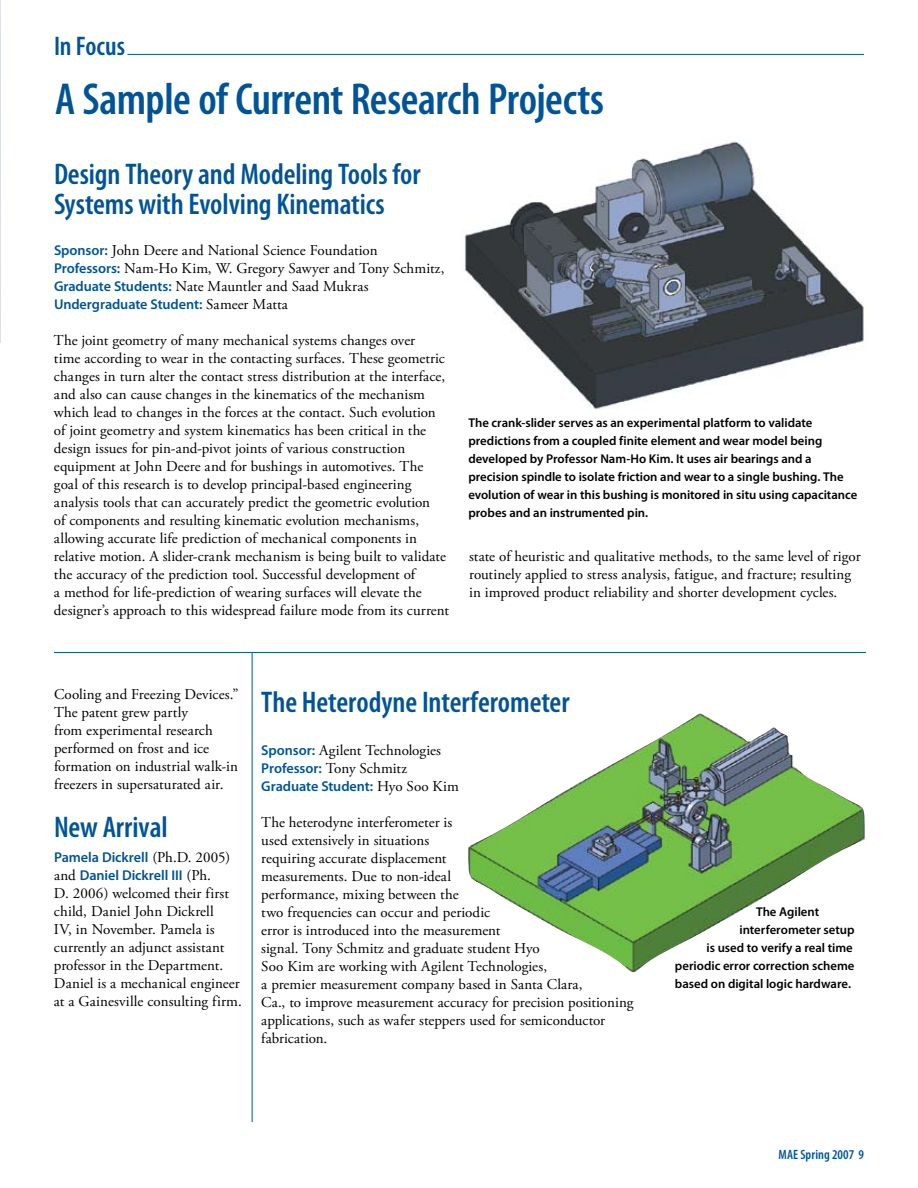
<style>
.page{position:relative;width:918px;height:1188px;background:#fff}
.page>*{position:absolute;margin:0;border:0;box-sizing:border-box;transform-origin:0 0}
.t1{font:600 condensed 45px "Myriad Pro";letter-spacing:-.01em;color:#005496}
.t2{font:600 condensed 30px/30px "Myriad Pro";letter-spacing:-.005em;color:#005496}
.t3{font:600 condensed 27px "Myriad Pro";color:#005496}
.t4{font:15px/18px "Adobe Garamond Pro";letter-spacing:.005em;color:#000}
.t5{font:600 14.25px/18px "Myriad Pro";letter-spacing:-.005em;color:#005496}
.t6{font:600 condensed 13.5px "Myriad Pro";letter-spacing:.01em;color:#005496}
.t7{font:600 12.75px/18px "Myriad Pro";color:#000}
.s1{font-family:"Myriad Pro";font-weight:600;font-size:14.25px;color:#005496}
.s2{font-family:"Adobe Garamond Pro";font-weight:400;font-size:15px;color:#000}
</style>
<div class="page">
<img style="left:464px;top:141px;width:400px;height:269px">
<img style="left:468px;top:713px;width:397px;height:259px">
<hr style="left:252px;top:653px;width:1px;height:469px;background:#005496">
<hr style="left:54px;top:652px;width:812px;height:1px;background:#005496">
<hr style="left:127px;top:54px;width:737px;height:1px;background:#005496">
<img style="left:0;top:0;width:1px;height:342px">
<h3 class="t3" style="left:54px;top:29px;width:73px">In Focus</h3>
<h1 class="t1" style="left:55px;top:71px;width:550px">A Sample of Current Research Projects</h1>
<h2 class="t2" style="left:54px;top:158px;width:368px">Design Theory and Modeling Tools for<br>Systems with Evolving Kinematics</h2>
<p class="t4" style="left:54px;top:242px;width:392px"><span class="s1">Sponsor:</span> John Deere and National Science Foundation<br><span class="s1">Professors:</span> Nam-Ho Kim, W. Gregory Sawyer and Tony Schmitz,<br><span class="s1">Graduate Students:</span> Nate Mauntler and Saad Mukras</p>
<p class="t5" style="left:54px;top:295px;width:236px">Undergraduate Student: <span class="s2">Sameer Matta</span></p>
<p class="t4" style="left:54px;top:332px;width:397px">The joint geometry of many mechanical systems changes over<br>time according to wear in the contacting surfaces. These geometric changes in turn alter the contact stress distribution at the interface, and also can cause changes in the kinematics of the mechanism which lead to changes in the forces at the contact. Such evolution of joint geometry and system kinematics has been critical in the design issues for pin-and-pivot joints of various construction equipment at John Deere and for bushings in automotives. The goal of this research is to develop principal-based engineering analysis tools that can accurately predict the geometric evolution<br>of components and resulting kinematic evolution mechanisms, allowing accurate life prediction of mechanical components in relative motion. A slider-crank mechanism is being built to validate the accuracy of the prediction tool. Successful development of<br>a method for life-prediction of wearing surfaces will elevate the designer’s approach to this widespread failure mode from its current</p>
<p class="t7" style="left:468px;top:413px;width:391px">The crank-slider serves as an experimental platform to validate predictions from a coupled finite element and wear model being developed by Professor Nam-Ho Kim. It uses air bearings and a precision spindle to isolate friction and wear to a single bushing. The evolution of wear in this bushing is monitored in situ using capacitance probes and an instrumented pin.</p>
<p class="t4" style="left:469px;top:547px;width:393px">state of heuristic and qualitative methods, to the same level of rigor routinely applied to stress analysis, fatigue, and fracture; resulting in improved product reliability and shorter development cycles.</p>
<p class="t4" style="left:54px;top:686px;width:186px">Cooling and Freezing Devices.”<br>The patent grew partly<br>from experimental research performed on frost and ice formation on industrial walk-in freezers in supersaturated air.</p>
<h2 class="t2" style="left:54px;top:812px;width:115px">New Arrival</h2>
<p class="t5" style="left:54px;top:848px;width:178px">Pamela Dickrell <span class="s2">(Ph.D. 2005) and</span> Daniel Dickrell III <span class="s2">(Ph.</span></p>
<p class="t4" style="left:54px;top:885px;width:189px">D. 2006) welcomed their first child, Daniel John Dickrell<br>IV, in November. Pamela is currently an adjunct assistant professor in the Department.<br>Daniel is a mechanical engineer at a Gainesville consulting firm.</p>
<h2 class="t2" style="left:261px;top:687px;width:310px">The Heterodyne Interferometer</h2>
<p class="t4" style="left:261px;top:742px;width:181px"><span class="s1">Sponsor:</span> Agilent Technologies<br><span class="s1">Professor:</span> Tony Schmitz</p>
<p class="t5" style="left:261px;top:777px;width:199px">Graduate Student: <span class="s2">Hyo Soo Kim</span></p>
<p class="t4" style="left:261px;top:814px;width:374px">The heterodyne interferometer is<br>used extensively in situations<br>requiring accurate displacement<br>measurements. Due to non-ideal<br>performance, mixing between the<br>two frequencies can occur and periodic<br>error is introduced into the measurement<br>signal. Tony Schmitz and graduate student Hyo<br>Soo Kim are working with Agilent Technologies,<br>a premier measurement company based in Santa Clara,<br>Ca., to improve measurement accuracy for precision positioning applications, such as wafer steppers used for semiconductor fabrication.</p>
<p class="t7" style="left:756px;top:903px;width:65px">The Agilent</p>
<p class="t7" style="left:740px;top:921px;width:117px">interferometer setup</p>
<p class="t7" style="left:707px;top:939px;width:148px">is used to verify a real time</p>
<p class="t7" style="left:675px;top:957px;width:181px">periodic error correction scheme</p>
<p class="t7" style="left:675px;top:975px;width:178px">based on digital logic hardware.</p>
<p class="t6" style="left:779px;top:1146px;width:87px">MAE Spring 2007 9</p>
</div>
